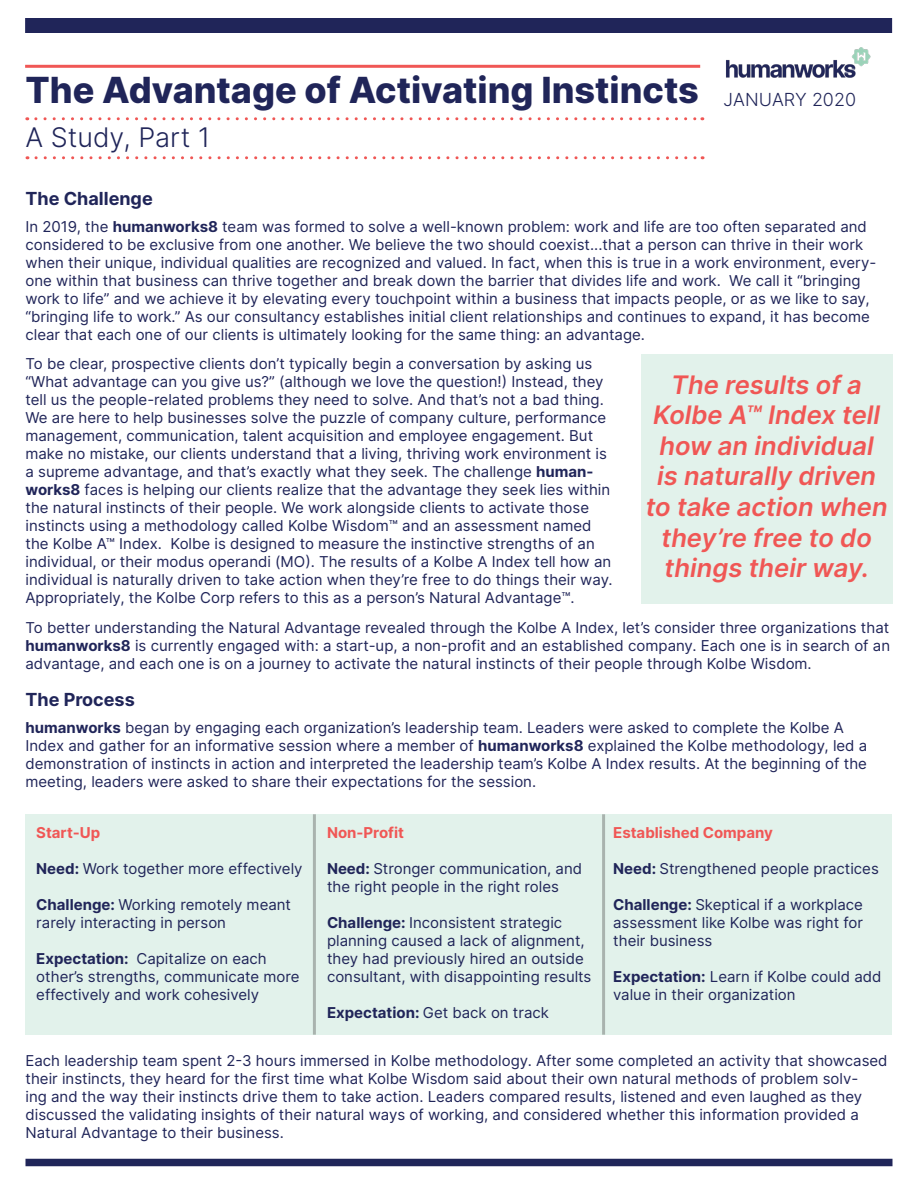
<style>
.page{position:relative;width:918px;height:1188px;background:#fff}
.page>*{position:absolute;margin:0;border:0;box-sizing:border-box;transform-origin:0 0}
.t1{font:800 36px "Inter";color:#202559}
.t2{font:27px "Inter Light BETA";color:#202559}
.t3{font:italic 600 25.5px/30.6px "Inter";color:#f05755;text-align:center}
.t4{font:700 18px "Inter";color:#202559}
.t5{font:18px "Inter Light BETA";color:#202559}
.t6{font:15px/18px "Inter";color:#202559}
.t7{font:700 15px "Inter";color:#f05755}
.s1{font-weight:700}
</style>
<div class="page">
<div style="left:641px;top:354px;width:251px;height:249px;background:#e2f2eb"></div>
<div style="left:26px;top:814px;width:866px;height:221px;background:#e2f2eb"></div>
<div style="left:26px;top:1159px;width:866px;height:7px;background:#202559"></div>
<img style="left:726px;top:47px;width:145px;height:31px">
<hr style="left:25px;top:65px;width:675px;height:3px;background:#f05755">
<div style="left:25px;top:18px;width:867px;height:15px;background:#202559"></div>
<svg style="left:36px;top:117px;width:667px;height:3px"></svg>
<svg style="left:36px;top:156px;width:667px;height:3px"></svg>
<hr style="left:313px;top:814px;width:3px;height:221px;background:#231f20">
<hr style="left:602px;top:814px;width:3px;height:221px;background:#231f20">
<p class="t1" style="left:26px;top:63px;width:675px">The Advantage of Activating Instincts</p>
<p class="t2" style="left:26px;top:118px;width:186px">A Study, Part 1</p>
<p class="t5" style="left:724px;top:87px;width:134px">JANUARY 2020</p>
<p class="t4" style="left:26px;top:185px;width:129px">The Challenge</p>
<p class="t6" style="left:26px;top:217px;width:852px">In 2019, the <span class="s1">humanworks8</span> team was formed to solve a well-known problem: work and life are too often separated and considered to be exclusive from one another. We believe the two should coexist...that a person can thrive in their work when their unique, individual qualities are recognized and valued. In fact, when this is true in a work environment, every&shy;one within that business can thrive together and break down the barrier that divides life and work. We call it “bringing work to life” and we achieve it by elevating every touchpoint within a business that impacts people, or as we like to say, “bringing life to work.” As our consultancy establishes initial client relationships and continues to expand, it has become clear that each one of our clients is ultimately looking for the same thing: an advantage.</p>
<p class="t6" style="left:26px;top:354px;width:589px">To be clear, prospective clients don’t typically begin a conversation by asking us “What advantage can you give us?” (although we love the question!) Instead, they tell us the people-related problems they need to solve. And that’s not a bad thing.<br>We are here to help businesses solve the puzzle of company culture, performance management, communication, talent acquisition and employee engagement. But make no mistake, our clients understand that a living, thriving work environment is a supreme advantage, and that’s exactly what they seek. The challenge <span class="s1">human&shy;works8</span> faces is helping our clients realize that the advantage they seek lies within the natural instincts of their people. We work alongside clients to activate those instincts using a methodology called Kolbe Wisdom™ and an assessment named the Kolbe A™ Index. Kolbe is designed to measure the instinctive strengths of an individual, or their modus operandi (MO). The results of a Kolbe A Index tell how an individual is naturally driven to take action when they’re free to do things their way.<br>Appropriately, the Kolbe Corp refers to this as a person’s Natural Advantage™.</p>
<p class="t6" style="left:26px;top:618px;width:866px;text-align:justify">To better understanding the Natural Advantage revealed through the Kolbe A Index, let’s consider three organizations that <span class="s1">humanworks8</span> is currently engaged with: a start-up, a non-profit and an established company. Each one is in search of an advantage, and each one is on a journey to activate the natural instincts of their people through Kolbe Wisdom.</p>
<p class="t4" style="left:26px;top:686px;width:111px">The Process</p>
<p class="t6" style="left:26px;top:718px;width:843px"><span class="s1">humanworks</span> began by engaging each organization’s leadership team. Leaders were asked to complete the Kolbe A Index and gather for an informative session where a member of <span class="s1">humanworks8</span> explained the Kolbe methodology, led a demonstration of instincts in action and interpreted the leadership team’s Kolbe A Index results. At the beginning of the meeting, leaders were asked to share their expectations for the session.</p>
<p class="t7" style="left:36px;top:822px;width:65px">Start-Up</p>
<p class="t6" style="left:36px;top:859px;width:268px"><span class="s1">Need:</span> Work together more effectively</p>
<p class="t6" style="left:36px;top:895px;width:256px"><span class="s1">Challenge:</span> Working remotely meant rarely interacting in person</p>
<p class="t6" style="left:36px;top:949px;width:265px"><span class="s1">Expectation:</span> Capitalize on each other’s strengths, communicate more effectively and work cohesively</p>
<p class="t3" style="left:646px;top:368px;width:243px">The results of a<br>Kolbe A™ Index tell how an individual<br>is naturally driven to take action when they’re free to do things their way.</p>
<p class="t7" style="left:327px;top:822px;width:78px">Non-Profit</p>
<p class="t6" style="left:327px;top:859px;width:257px"><span class="s1">Need:</span> Stronger communication, and the right people in the right roles</p>
<p class="t6" style="left:327px;top:913px;width:266px"><span class="s1">Challenge:</span> Inconsistent strategic planning caused a lack of alignment, they had previously hired an outside consultant, with disappointing results</p>
<p class="t6" style="left:327px;top:1003px;width:224px"><span class="s1">Expectation:</span> Get back on track</p>
<p class="t7" style="left:613px;top:822px;width:161px">Established Company</p>
<p class="t6" style="left:613px;top:859px;width:267px"><span class="s1">Need:</span> Strengthened people practices</p>
<p class="t6" style="left:613px;top:895px;width:251px;text-align:justify"><span class="s1">Challenge:</span> Skeptical if a workplace assessment like Kolbe was right for their business</p>
<p class="t6" style="left:613px;top:967px;width:270px"><span class="s1">Expectation:</span> Learn if Kolbe could add value in their organization</p>
<p class="t6" style="left:26px;top:1051px;width:864px">Each leadership team spent 2-3 hours immersed in Kolbe methodology. After some completed an activity that showcased their instincts, they heard for the first time what Kolbe Wisdom said about their own natural methods of problem solv-<br>ing and the way their instincts drive them to take action. Leaders compared results, listened and even laughed as they discussed the validating insights of their natural ways of working, and considered whether this information provided a Natural Advantage to their business.</p>
</div>
